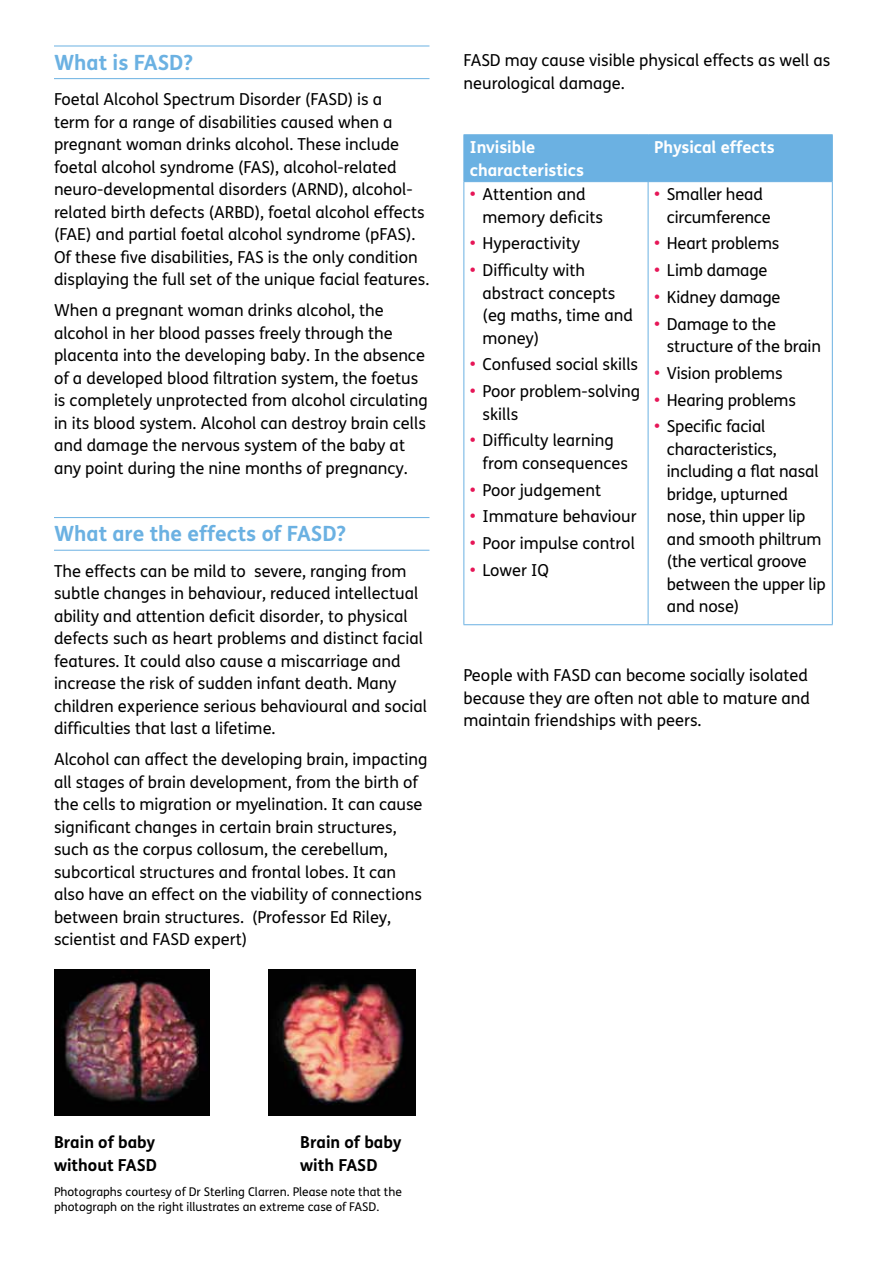
<style>
.page{position:relative;width:893px;height:1263px;background:#fff}
.page>*{position:absolute;margin:0;border:0;box-sizing:border-box;transform-origin:0 0}
.t1{font:700 21px "FS Mencap";color:#6bb1e2}
.t2{font:16.5px/22.5px "FS Mencap";color:#000}
.t3{font:700 16.5px/22.5px "FS Mencap";color:#000}
.t4{font:700 16.5px/22.5px "FS Mencap";color:#fff}
.t5{font:12px/14.4px "FS Mencap";color:#000}
.s1{font-size:18px;color:#e61657}
</style>
<div class="page">
<hr style="left:54px;top:46px;width:375px;height:1px;background:#6bb1e2">
<hr style="left:54px;top:78px;width:375px;height:1px;background:#6bb1e2">
<hr style="left:54px;top:517px;width:375px;height:1px;background:#6bb1e2">
<hr style="left:54px;top:550px;width:375px;height:1px;background:#6bb1e2">
<div style="left:464px;top:135px;width:368px;height:46px;background:#6bb1e2"></div>
<hr style="left:463px;top:134px;width:185px;height:1px;background:#6bb1e2">
<hr style="left:463px;top:135px;width:1px;height:46px;background:#6bb1e2">
<hr style="left:648px;top:134px;width:185px;height:1px;background:#6bb1e2">
<hr style="left:648px;top:135px;width:1px;height:46px;background:#6bb1e2">
<hr style="left:832px;top:135px;width:1px;height:46px;background:#6bb1e2">
<hr style="left:463px;top:181px;width:185px;height:1px;background:#6bb1e2">
<hr style="left:463px;top:182px;width:1px;height:442px;background:#6bb1e2">
<hr style="left:648px;top:181px;width:185px;height:1px;background:#6bb1e2">
<hr style="left:648px;top:182px;width:1px;height:442px;background:#6bb1e2">
<hr style="left:832px;top:182px;width:1px;height:442px;background:#6bb1e2">
<hr style="left:463px;top:624px;width:185px;height:1px;background:#6bb1e2">
<hr style="left:648px;top:624px;width:185px;height:1px;background:#6bb1e2">
<img style="left:54px;top:969px;width:155px;height:146px">
<img style="left:269px;top:969px;width:147px;height:146px">
<p class="t1" style="left:54px;top:49px;width:140px">What is FASD?</p>
<p class="t2" style="left:54px;top:88px;width:377px">Foetal Alcohol Spectrum Disorder (FASD) is a<br>term for a range of disabilities caused when a pregnant woman drinks alcohol. These include foetal alcohol syndrome (FAS), alcohol-related neuro-developmental disorders (ARND), alcohol&shy;related birth defects (ARBD), foetal alcohol effects (FAE) and partial foetal alcohol syndrome (pFAS).<br>Of these five disabilities, FAS is the only condition displaying the full set of the unique facial features.</p>
<p class="t2" style="left:54px;top:299px;width:375px">When a pregnant woman drinks alcohol, the alcohol in her blood passes freely through the placenta into the developing baby. In the absence of a developed blood filtration system, the foetus is completely unprotected from alcohol circulating in its blood system. Alcohol can destroy brain cells and damage the nervous system of the baby at any point during the nine months of pregnancy.</p>
<p class="t1" style="left:54px;top:521px;width:294px">What are the effects of FASD?</p>
<p class="t2" style="left:54px;top:560px;width:374px">The effects can be mild to severe, ranging from subtle changes in behaviour, reduced intellectual ability and attention deficit disorder, to physical defects such as heart problems and distinct facial features. It could also cause a miscarriage and increase the risk of sudden infant death. Many children experience serious behavioural and social difficulties that last a lifetime.</p>
<p class="t2" style="left:54px;top:748px;width:375px">Alcohol can affect the developing brain, impacting all stages of brain development, from the birth of the cells to migration or myelination. It can cause significant changes in certain brain structures, such as the corpus collosum, the cerebellum, subcortical structures and frontal lobes. It can also have an effect on the viability of connections between brain structures. (Professor Ed Riley, scientist and FASD expert)</p>
<p class="t2" style="left:463px;top:50px;width:368px">FASD may cause visible physical effects as well as neurological damage.</p>
<p class="t4" style="left:470px;top:136px;width:115px">Invisible characteristics</p>
<p class="t4" style="left:654px;top:136px;width:122px">Physical effects</p>
<p class="t2" style="left:483px;top:183px;width:122px;text-indent:-13px"><span class="s1">•</span> Attention and memory deficits</p>
<p class="t2" style="left:470px;top:233px;width:112px"><span class="s1">•</span> Hyperactivity</p>
<p class="t2" style="left:483px;top:259px;width:152px;text-indent:-13px"><span class="s1">•</span> Difficulty with abstract concepts (eg maths, time and money)</p>
<p class="t2" style="left:470px;top:354px;width:170px"><span class="s1">•</span> Confused social skills</p>
<p class="t2" style="left:483px;top:380px;width:159px;text-indent:-13px"><span class="s1">•</span> Poor problem-solving skills</p>
<p class="t2" style="left:483px;top:430px;width:147px;text-indent:-13px"><span class="s1">•</span> Difficulty learning from consequences</p>
<p class="t2" style="left:470px;top:479px;width:133px"><span class="s1">•</span> Poor judgement</p>
<p class="t2" style="left:470px;top:506px;width:168px"><span class="s1">•</span> Immature behaviour</p>
<p class="t2" style="left:470px;top:532px;width:167px"><span class="s1">•</span> Poor impulse control</p>
<p class="t2" style="left:470px;top:559px;width:81px"><span class="s1">•</span> Lower IQ</p>
<p class="t2" style="left:667px;top:183px;width:105px;text-indent:-13px"><span class="s1">•</span> Smaller head circumference</p>
<p class="t2" style="left:654px;top:233px;width:127px"><span class="s1">•</span> Heart problems</p>
<p class="t2" style="left:654px;top:259px;width:115px"><span class="s1">•</span> Limb damage</p>
<p class="t2" style="left:654px;top:286px;width:128px"><span class="s1">•</span> Kidney damage</p>
<p class="t2" style="left:667px;top:313px;width:156px;text-indent:-13px"><span class="s1">•</span> Damage to the structure of the brain</p>
<p class="t2" style="left:654px;top:362px;width:130px"><span class="s1">•</span> Vision problems</p>
<p class="t2" style="left:654px;top:389px;width:143px"><span class="s1">•</span> Hearing problems</p>
<p class="t2" style="left:667px;top:416px;width:160px;text-indent:-13px"><span class="s1">•</span> Specific facial characteristics, including a flat nasal bridge, upturned nose, thin upper lip and smooth philtrum (the vertical groove between the upper lip and nose)</p>
<p class="t2" style="left:463px;top:664px;width:348px">People with FASD can become socially isolated because they are often not able to mature and maintain friendships with peers.</p>
<p class="t3" style="left:54px;top:1131px;width:104px">Brain of baby without FASD</p>
<p class="t3" style="left:300px;top:1131px;width:103px">Brain of baby with FASD</p>
<p class="t5" style="left:54px;top:1185px;width:349px">Photographs courtesy of Dr Sterling Clarren. Please note that the photograph on the right illustrates an extreme case of FASD.</p>
</div>
